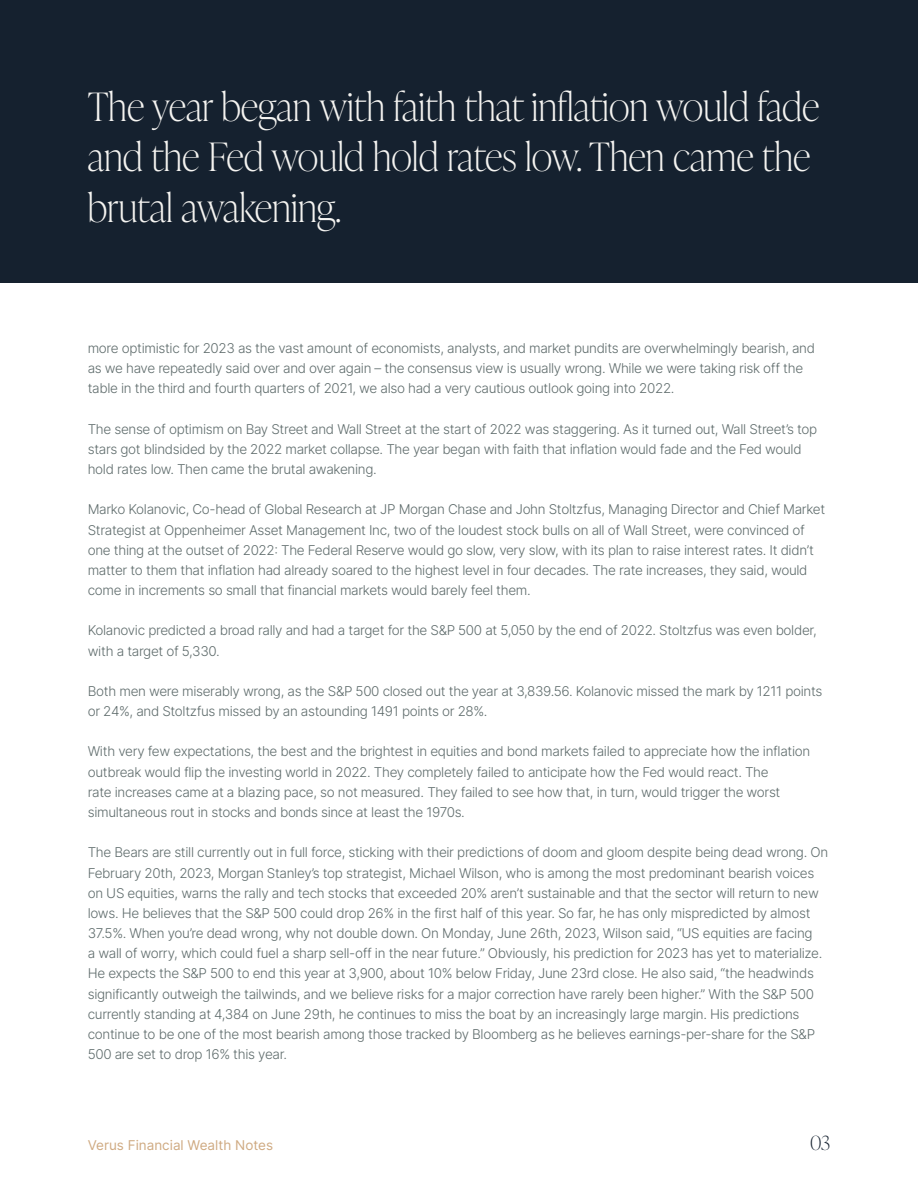
<style>
.page{position:relative;width:918px;height:1188px;background:#fff}
.page>*{position:absolute;margin:0;border:0;box-sizing:border-box;transform-origin:0 0}
.t1{font:100 39px/50.4px "Ivy Presto Display";color:#f5f4f1}
.t2{font:100 19.5px "Ivy Presto Display";color:#15212f}
.t3{font:13.5px/20.1px "Inter";letter-spacing:-.025em;color:#5f6c6c}
.t4{font:13.5px "Inter";color:#cfaa82}
</style>
<div class="page">
<div style="left:0;top:0;width:918px;height:282px;background:#15212f"></div>
<p class="t1" style="left:88px;top:80px;width:733px">The year began with faith that inflation would fade and the Fed would hold rates low. Then came the brutal awakening.</p>
<p class="t3" style="left:88px;top:338px;width:729px">more optimistic for 2023 as the vast amount of economists, analysts, and market pundits are overwhelmingly bearish, and as we have repeatedly said over and over again – the consensus view is usually wrong. While we were taking risk off the table in the third and fourth quarters of 2021, we also had a very cautious outlook going into 2022.</p>
<p class="t3" style="left:88px;top:418px;width:731px">The sense of optimism on Bay Street and Wall Street at the start of 2022 was staggering. As it turned out, Wall Street’s top stars got blindsided by the 2022 market collapse. The year began with faith that inflation would fade and the Fed would hold rates low. Then came the brutal awakening.</p>
<p class="t3" style="left:88px;top:499px;width:739px">Marko Kolanovic, Co-head of Global Research at JP Morgan Chase and John Stoltzfus, Managing Director and Chief Market Strategist at Oppenheimer Asset Management Inc, two of the loudest stock bulls on all of Wall Street, were convinced of one thing at the outset of 2022: The Federal Reserve would go slow, very slow, with its plan to raise interest rates. It didn’t matter to them that inflation had already soared to the highest level in four decades. The rate increases, they said, would come in increments so small that financial markets would barely feel them.</p>
<p class="t3" style="left:88px;top:620px;width:731px">Kolanovic predicted a broad rally and had a target for the S&amp;P 500 at 5,050 by the end of 2022. Stoltzfus was even bolder, with a target of 5,330.</p>
<p class="t3" style="left:88px;top:681px;width:736px">Both men were miserably wrong, as the S&amp;P 500 closed out the year at 3,839.56. Kolanovic missed the mark by 1211 points or 24%, and Stoltzfus missed by an astounding 1491 points or 28%.</p>
<p class="t3" style="left:88px;top:741px;width:724px">With very few expectations, the best and the brightest in equities and bond markets failed to appreciate how the inflation outbreak would flip the investing world in 2022. They completely failed to anticipate how the Fed would react. The<br>rate increases came at a blazing pace, so not measured. They failed to see how that, in turn, would trigger the worst simultaneous rout in stocks and bonds since at least the 1970s.</p>
<p class="t3" style="left:88px;top:842px;width:742px">The Bears are still currently out in full force, sticking with their predictions of doom and gloom despite being dead wrong. On February 20th, 2023, Morgan Stanley’s top strategist, Michael Wilson, who is among the most predominant bearish voices on US equities, warns the rally and tech stocks that exceeded 20% aren’t sustainable and that the sector will return to new lows. He believes that the S&amp;P 500 could drop 26% in the first half of this year. So far, he has only mispredicted by almost 37.5%. When you’re dead wrong, why not double down. On Monday, June 26th, 2023, Wilson said, “US equities are facing<br>a wall of worry, which could fuel a sharp sell-off in the near future.” Obviously, his prediction for 2023 has yet to materialize.<br>He expects the S&amp;P 500 to end this year at 3,900, about 10% below Friday, June 23rd close. He also said, “the headwinds significantly outweigh the tailwinds, and we believe risks for a major correction have rarely been higher.” With the S&amp;P 500 currently standing at 4,384 on June 29th, he continues to miss the boat by an increasingly large margin. His predictions continue to be one of the most bearish among those tracked by Bloomberg as he believes earnings-per-share for the S&amp;P 500 are set to drop 16% this year.</p>
<p class="t4" style="left:88px;top:1135px;width:187px">Verus Financial Wealth Notes</p>
<h2 class="t2" style="left:810px;top:1129px;width:22px">03</h2>
</div>
